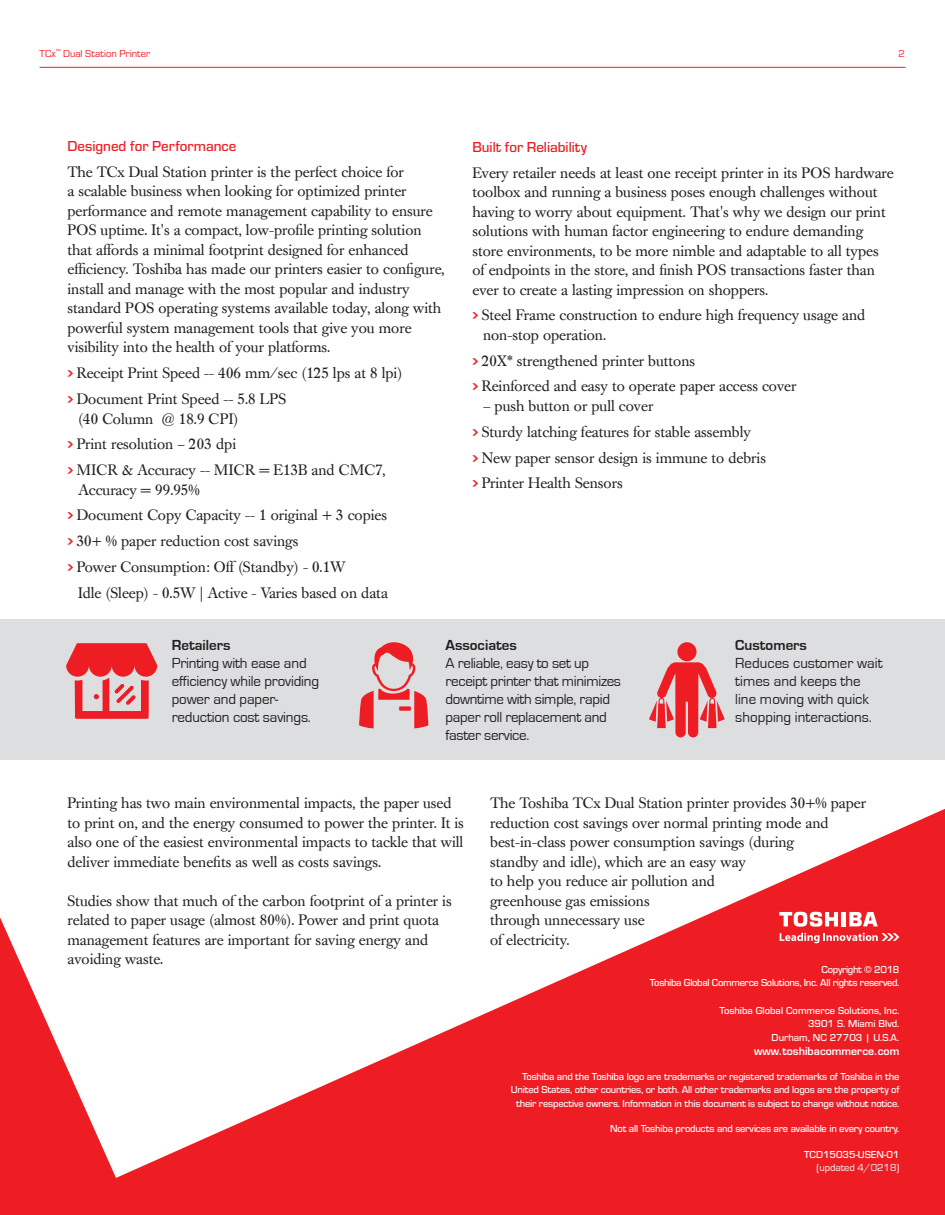
<style>
.page{position:relative;width:945px;height:1215px;background:#fff}
.page>*{position:absolute;margin:0;border:0;box-sizing:border-box;transform-origin:0 0}
.t1{font:15px/19.5px "Caslon Book BE";color:#231f20}
.t2{font:15px/18px "Eurostile";letter-spacing:-.01em;color:#231f20}
.t3{font:500 15px "Eurostile";color:#ee1d23}
.t4{font:700 15px "Eurostile";color:#231f20}
.legalsandfootnotes{font:500 10.5px/13.6px "Eurostile";letter-spacing:-.02em;color:#fff;text-align:right}
.legalsandfootnotes-2{font:500 10.5px/13.6px "Eurostile";color:#fff;text-align:right}
.t5{font:10.5px "Eurostile";color:#ee1d23}
.legalsandfootnotes-3{font:600 10.5px "Eurostile LT Std";color:#fff}
.t6{font:10.5px "Eurostile";color:#fff}
.s1{font-family:"Chevron";font-size:16.5px;color:#ee1d23}
</style>
<div class="page">
<svg style="left:0;top:809px;width:945px;height:406px;fill:#ee1d23"></svg>
<hr style="left:40px;top:67px;width:865px;height:1px;background:#ee1d23">
<svg style="left:780px;top:933px;width:119px;height:10px"></svg>
<hr style="left:842px;top:912px;width:4px;height:14px;background:#fff">
<svg style="left:849px;top:912px;width:29px;height:14px"></svg>
<svg style="left:779px;top:912px;width:59px;height:15px"></svg>
<div style="left:0;top:620px;width:945px;height:140px;background:#dddee0"></div>
<svg style="left:66px;top:643px;width:91px;height:76px"></svg>
<svg style="left:359px;top:642px;width:69px;height:87px"></svg>
<div style="left:677px;top:642px;width:20px;height:19px;background:#ee1d23;border-radius:50%"></div>
<svg style="left:649px;top:661px;width:76px;height:76px"></svg>
<p class="t5" style="left:40px;top:46px;width:112px">TCx<sup>™</sup> Dual Station Printer</p>
<p class="t5" style="left:898px;top:46px;width:8px">2</p>
<p class="t3" style="left:68px;top:136px;width:170px">Designed for Performance</p>
<p class="t1" style="left:68px;top:162px;width:379px">The TCx Dual Station printer is the perfect choice for<br>a scalable business when looking for optimized printer performance and remote management capability to ensure POS uptime. It's a compact, low-profile printing solution that affords a minimal footprint designed for enhanced efficiency. Toshiba has made our printers easier to configure, install and manage with the most popular and industry standard POS operating systems available today, along with powerful system management tools that give you more visibility into the health of your platforms.</p>
<p class="t1" style="left:68px;top:364px;width:336px"><span class="s1">•</span> Receipt Print Speed -- 406 mm/sec (125 lps at 8 lpi)</p>
<p class="t1" style="left:78px;top:390px;width:210px;text-indent:-10px"><span class="s1">•</span> Document Print Speed -- 5.8 LPS (40 Column @ 18.9 CPI)</p>
<p class="t1" style="left:68px;top:435px;width:170px"><span class="s1">•</span> Print resolution – 203 dpi</p>
<p class="t1" style="left:78px;top:461px;width:309px;text-indent:-10px"><span class="s1">•</span> MICR &amp; Accuracy -- MICR = E13B and CMC7,<br>Accuracy = 99.95%</p>
<p class="t1" style="left:68px;top:506px;width:321px"><span class="s1">•</span> Document Copy Capacity -- 1 original + 3 copies</p>
<p class="t1" style="left:68px;top:532px;width:232px"><span class="s1">•</span> 30+ % paper reduction cost savings</p>
<p class="t1" style="left:68px;top:558px;width:280px"><span class="s1">•</span> Power Consumption: Off (Standby) - 0.1W</p>
<p class="t1" style="left:78px;top:583px;width:311px">Idle (Sleep) - 0.5W | Active - Varies based on data</p>
<p class="t3" style="left:472px;top:137px;width:116px">Built for Reliability</p>
<p class="t1" style="left:472px;top:163px;width:423px">Every retailer needs at least one receipt printer in its POS hardware toolbox and running a business poses enough challenges without having to worry about equipment. That's why we design our print solutions with human factor engineering to endure demanding store environments, to be more nimble and adaptable to all types of endpoints in the store, and finish POS transactions faster than ever to create a lasting impression on shoppers.</p>
<p class="t1" style="left:483px;top:306px;width:384px;text-indent:-10px"><span class="s1">•</span> Steel Frame construction to endure high frequency usage and non-stop operation.</p>
<p class="t1" style="left:472px;top:351px;width:224px"><span class="s1">•</span> 20X* strengthened printer buttons</p>
<p class="t1" style="left:472px;top:377px;width:325px"><span class="s1">•</span> Reinforced and easy to operate paper access cover</p>
<p class="t1" style="left:483px;top:396px;width:172px">– push button or pull cover</p>
<p class="t1" style="left:472px;top:422px;width:280px"><span class="s1">•</span> Sturdy latching features for stable assembly</p>
<p class="t1" style="left:472px;top:448px;width:295px"><span class="s1">•</span> New paper sensor design is immune to debris</p>
<p class="t1" style="left:472px;top:474px;width:152px"><span class="s1">•</span> Printer Health Sensors</p>
<p class="t4" style="left:172px;top:637px;width:60px">Retailers</p>
<p class="t2" style="left:172px;top:654px;width:149px">Printing with ease and efficiency while providing power and paper&shy;reduction cost savings.</p>
<p class="t4" style="left:446px;top:637px;width:73px">Associates</p>
<p class="t2" style="left:446px;top:654px;width:177px">A reliable, easy to set up receipt printer that minimizes downtime with simple, rapid paper roll replacement and faster service.</p>
<p class="t4" style="left:735px;top:637px;width:73px">Customers</p>
<p class="t2" style="left:735px;top:654px;width:149px">Reduces customer wait times and keeps the line moving with quick shopping interactions.</p>
<p class="t1" style="left:68px;top:794px;width:398px">Printing has two main environmental impacts, the paper used to print on, and the energy consumed to power the printer. It is also one of the easiest environmental impacts to tackle that will deliver immediate benefits as well as costs savings.</p>
<p class="t1" style="left:68px;top:891px;width:386px">Studies show that much of the carbon footprint of a printer is related to paper usage (almost 80%). Power and print quota management features are important for saving energy and avoiding waste.</p>
<p class="t1" style="left:490px;top:794px;width:377px">The Toshiba TCx Dual Station printer provides 30+% paper reduction cost savings over normal printing mode and best-in-class power consumption savings (during<br>standby and idle), which are an easy way<br>to help you reduce air pollution and<br>greenhouse gas emissions<br>through unnecessary use<br>of electricity.</p>
<p class="legalsandfootnotes" style="left:822px;top:962px;width:79px">Copyright © 2018</p>
<p class="legalsandfootnotes" style="left:650px;top:976px;width:251px">Toshiba Global Commerce Solutions, Inc. All rights reserved.</p>
<p class="legalsandfootnotes-2" style="left:719px;top:1003px;width:182px">Toshiba Global Commerce Solutions, Inc.<br>3901 S. Miami Blvd.</p>
<p class="legalsandfootnotes-2" style="left:772px;top:1030px;width:129px">Durham, NC 27703 | U.S.A.</p>
<p class="legalsandfootnotes-3" style="left:754px;top:1044px;width:147px">www.toshibacommerce.com</p>
<p class="legalsandfootnotes" style="left:511px;top:1069px;width:390px">Toshiba and the Toshiba logo are trademarks or registered trademarks of Toshiba in the<br>United States, other countries, or both. All other trademarks and logos are the property of their respective owners. Information in this document is subject to change without notice.</p>
<p class="legalsandfootnotes" style="left:610px;top:1122px;width:291px">Not all Toshiba products and services are available in every country.</p>
<p class="legalsandfootnotes-2" style="left:804px;top:1147px;width:97px">TCD15035-USEN-01</p>
<p class="t6" style="left:817px;top:1162px;width:84px">(updated 4/0218)</p>
</div>
